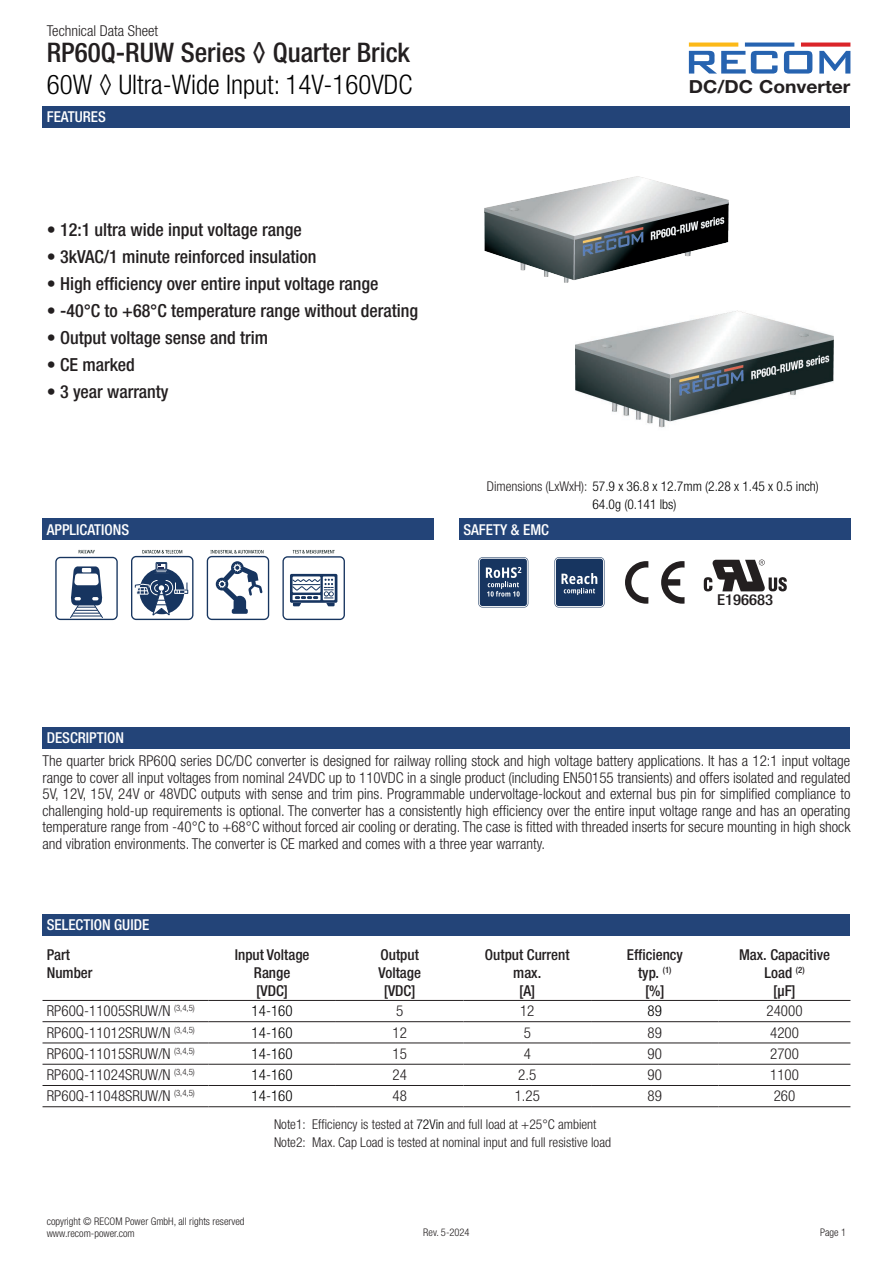
<style>
.page{position:relative;width:893px;height:1263px;background:#fff}
.page>*{position:absolute;margin:0;border:0;box-sizing:border-box;transform-origin:0 0}
.t1{font:300 condensed 27px "Helvetica Neue LT Std";color:#000}
.t2{font:500 condensed 27px "Helvetica Neue LT Std";color:#231f20}
.t3{font:500 condensed 18px "Helvetica Neue LT Std";color:#231f20}
.t4{font:700 18px "Helvetica Neue LT Std";color:#231f20;scale:1.07 1}
.t5{font:300 condensed 15px/16.5px "Helvetica Neue LT Std";color:#231f20;text-align:justify}
.t6{font:500 condensed 15px/18px "Helvetica Neue LT Std";color:#231f20;text-align:center}
.t7{font:500 condensed 15px "Helvetica Neue LT Std";color:#fff}
.t8{font:300 condensed 15px "Helvetica Neue LT Std";color:#000}
.t9{font:500 condensed 15px "Helvetica Neue LT Std";color:#231f20;scale:1.11 1}
.t10{font:300 condensed 13.5px/18px "Helvetica Neue LT Std";color:#231f20}
.t11{font:300 condensed 13.5px "Helvetica Neue LT Std";color:#000}
.t12{font:300 condensed 10.5px/11.2px "Helvetica Neue LT Std";color:#231f20}
.s1{color:#231f20}
.s2{color:#000}
</style>
<div class="page">
<svg style="left:689px;top:43px;width:49px;height:4px"></svg>
<svg style="left:745px;top:43px;width:49px;height:4px"></svg>
<svg style="left:801px;top:43px;width:49px;height:4px"></svg>
<svg style="left:689px;top:51px;width:89px;height:23px"></svg>
<svg style="left:784px;top:51px;width:28px;height:23px"></svg>
<svg style="left:819px;top:51px;width:31px;height:23px"></svg>
<hr style="left:43px;top:1021px;width:165px;height:1px;background:#231f20">
<hr style="left:208px;top:1021px;width:128px;height:1px;background:#231f20">
<hr style="left:336px;top:1021px;width:127px;height:1px;background:#231f20">
<hr style="left:463px;top:1021px;width:128px;height:1px;background:#231f20">
<hr style="left:591px;top:1021px;width:128px;height:1px;background:#231f20">
<hr style="left:719px;top:1021px;width:131px;height:1px;background:#231f20">
<hr style="left:43px;top:1043px;width:165px;height:1px;background:#231f20">
<hr style="left:208px;top:1043px;width:128px;height:1px;background:#231f20">
<hr style="left:336px;top:1043px;width:127px;height:1px;background:#231f20">
<hr style="left:463px;top:1043px;width:128px;height:1px;background:#231f20">
<hr style="left:591px;top:1043px;width:128px;height:1px;background:#231f20">
<hr style="left:719px;top:1043px;width:131px;height:1px;background:#231f20">
<hr style="left:43px;top:1064px;width:165px;height:1px;background:#231f20">
<hr style="left:208px;top:1064px;width:128px;height:1px;background:#231f20">
<hr style="left:336px;top:1064px;width:127px;height:1px;background:#231f20">
<hr style="left:463px;top:1064px;width:128px;height:1px;background:#231f20">
<hr style="left:591px;top:1064px;width:128px;height:1px;background:#231f20">
<hr style="left:719px;top:1064px;width:131px;height:1px;background:#231f20">
<hr style="left:43px;top:1085px;width:165px;height:1px;background:#231f20">
<hr style="left:208px;top:1085px;width:128px;height:1px;background:#231f20">
<hr style="left:336px;top:1085px;width:127px;height:1px;background:#231f20">
<hr style="left:463px;top:1085px;width:128px;height:1px;background:#231f20">
<hr style="left:591px;top:1085px;width:128px;height:1px;background:#231f20">
<hr style="left:719px;top:1085px;width:131px;height:1px;background:#231f20">
<hr style="left:43px;top:1106px;width:165px;height:1px;background:#231f20">
<hr style="left:208px;top:1106px;width:128px;height:1px;background:#231f20">
<hr style="left:336px;top:1106px;width:127px;height:1px;background:#231f20">
<hr style="left:463px;top:1106px;width:128px;height:1px;background:#231f20">
<hr style="left:591px;top:1106px;width:128px;height:1px;background:#231f20">
<hr style="left:719px;top:1106px;width:131px;height:1px;background:#231f20">
<hr style="left:43px;top:1000px;width:165px;height:1px;background:#231f20">
<hr style="left:208px;top:1000px;width:128px;height:1px;background:#231f20">
<hr style="left:336px;top:1000px;width:127px;height:1px;background:#231f20">
<hr style="left:463px;top:1000px;width:128px;height:1px;background:#231f20">
<hr style="left:591px;top:1000px;width:128px;height:1px;background:#231f20">
<hr style="left:719px;top:1000px;width:131px;height:1px;background:#231f20">
<div style="left:43px;top:914px;width:807px;height:21px;background:#234478"></div>
<div style="left:43px;top:727px;width:807px;height:21px;background:#234478"></div>
<div style="left:43px;top:519px;width:391px;height:21px;background:#234478"></div>
<div style="left:43px;top:106px;width:807px;height:22px;background:#234478"></div>
<div style="left:459px;top:519px;width:391px;height:21px;background:#234478"></div>
<svg style="left:478px;top:557px;width:50px;height:50px;background:#475f81"></svg>
<svg style="left:625px;top:561px;width:23px;height:43px"></svg>
<svg style="left:661px;top:561px;width:23px;height:43px"></svg>
<svg style="left:704px;top:559px;width:83px;height:32px"></svg>
<svg style="left:554px;top:557px;width:50px;height:50px;background:#425a7d"></svg>
<svg style="left:131px;top:550px;width:62px;height:70px"></svg>
<svg style="left:207px;top:550px;width:62px;height:70px"></svg>
<svg style="left:55px;top:550px;width:63px;height:70px"></svg>
<svg style="left:282px;top:550px;width:63px;height:70px"></svg>
<img style="left:485px;top:176px;width:244px;height:107px">
<img style="left:575px;top:310px;width:258px;height:118px">
<p class="t5" style="left:47px;top:23px;width:113px">Technical Data Sheet</p>
<h1 class="t2" style="left:47px;top:36px;width:365px">RP60Q-RUW Series ◊ Quarter Brick</h1>
<h1 class="t1" style="left:47px;top:69px;width:367px">60W ◊ Ultra-Wide Input: 14V-160VDC</h1>
<p class="t7" style="left:47px;top:108px;width:61px">FEATURES</p>
<p class="t3" style="left:47px;top:219px;width:256px">• 12:1 ultra wide input voltage range</p>
<p class="t3" style="left:47px;top:246px;width:271px">• 3kVAC/1 minute reinforced insulation</p>
<p class="t3" style="left:47px;top:273px;width:333px">• High efficiency over entire input voltage range</p>
<p class="t3" style="left:47px;top:300px;width:373px">• -40°C to +68°C temperature range without derating</p>
<p class="t3" style="left:47px;top:327px;width:223px">• Output voltage sense and trim</p>
<p class="t3" style="left:47px;top:354px;width:90px">• CE marked</p>
<p class="t3" style="left:47px;top:381px;width:123px">• 3 year warranty</p>
<p class="t7" style="left:47px;top:520px;width:84px">APPLICATIONS</p>
<p class="t4" style="left:689px;top:75px;width:153px">DC/DC Converter</p>
<p class="t11" style="left:487px;top:478px;width:334px"><span class="s1">Dimensions (LxWxH):</span> 57.9 x 36.8 x 12.7mm (2.28 x 1.45 x 0.5 inch)</p>
<p class="t7" style="left:463px;top:520px;width:87px">SAFETY &amp; EMC</p>
<p class="t11" style="left:592px;top:496px;width:86px">64.0g (0.141 lbs)</p>
<p class="t9" style="left:717px;top:591px;width:52px">E196683</p>
<p class="t7" style="left:47px;top:729px;width:79px">DESCRIPTION</p>
<p class="t5" style="left:43px;top:753px;width:809px">The quarter brick RP60Q series DC/DC converter is designed for railway rolling stock and high voltage battery applications. It has a 12:1 input voltage range to cover all input voltages from nominal 24VDC up to 110VDC in a single product (including EN50155 transients) and offers isolated and regulated 5V, 12V, 15V, 24V or 48VDC outputs with sense and trim pins. Programmable undervoltage-lockout and external bus pin for simplified compliance to challenging hold-up requirements is optional. The converter has a consistently high efficiency over the entire input voltage range and has an operating temperature range from -40°C to +68°C without forced air cooling or derating. The case is fitted with threaded inserts for secure mounting in high shock and vibration environments. The converter is CE marked and comes with a three year warranty.</p>
<p class="t7" style="left:47px;top:916px;width:104px">SELECTION GUIDE</p>
<p class="t6" style="left:47px;top:945px;width:47px;text-align:left">Part<br>Number</p>
<p class="t6" style="left:235px;top:945px;width:76px">Input Voltage<br>Range<br>[VDC]</p>
<p class="t6" style="left:378px;top:945px;width:44px">Output<br>Voltage [VDC]</p>
<p class="t6" style="left:485px;top:945px;width:86px">Output Current max.<br>[A]</p>
<p class="t6" style="left:627px;top:945px;width:57px">Efficiency typ. <sup>(1) </sup>[%]</p>
<p class="t6" style="left:739px;top:945px;width:93px">Max. Capacitive<br>Load <sup>(2)<br></sup>[µF]</p>
<p class="t5" style="left:47px;top:1003px;width:150px">RP60Q-11005SRUW/N <sup>(3,4,5)</sup></p>
<p class="t8" style="left:252px;top:1002px;width:42px">14-160</p>
<p class="t5" style="left:396px;top:1003px;width:9px">5</p>
<p class="t5" style="left:520px;top:1003px;width:16px">12</p>
<p class="t8" style="left:648px;top:1002px;width:16px">89</p>
<p class="t5" style="left:766px;top:1003px;width:37px">24000</p>
<p class="t5" style="left:47px;top:1024px;width:150px">RP60Q-11012SRUW/N <sup>(3,4,5)</sup></p>
<p class="t8" style="left:252px;top:1024px;width:42px">14-160</p>
<p class="t5" style="left:392px;top:1024px;width:16px">12</p>
<p class="t5" style="left:524px;top:1024px;width:9px">5</p>
<p class="t5" style="left:648px;top:1024px;width:16px">89</p>
<p class="t5" style="left:770px;top:1024px;width:30px">4200</p>
<p class="t5" style="left:47px;top:1045px;width:150px">RP60Q-11015SRUW/N <sup>(3,4,5)</sup></p>
<p class="t8" style="left:252px;top:1045px;width:42px">14-160</p>
<p class="t5" style="left:392px;top:1045px;width:16px">15</p>
<p class="t5" style="left:524px;top:1045px;width:9px">4</p>
<p class="t5" style="left:648px;top:1045px;width:16px">90</p>
<p class="t5" style="left:770px;top:1045px;width:30px">2700</p>
<p class="t5" style="left:47px;top:1066px;width:150px">RP60Q-11024SRUW/N <sup>(3,4,5)</sup></p>
<p class="t8" style="left:252px;top:1066px;width:42px">14-160</p>
<p class="t5" style="left:392px;top:1066px;width:16px">24</p>
<p class="t5" style="left:518px;top:1066px;width:20px">2.5</p>
<p class="t5" style="left:648px;top:1066px;width:16px">90</p>
<p class="t5" style="left:770px;top:1066px;width:30px">1100</p>
<p class="t5" style="left:47px;top:1088px;width:150px">RP60Q-11048SRUW/N <sup>(3,4,5)</sup></p>
<p class="t8" style="left:252px;top:1087px;width:42px">14-160</p>
<p class="t5" style="left:392px;top:1088px;width:16px">48</p>
<p class="t5" style="left:515px;top:1088px;width:27px">1.25</p>
<p class="t5" style="left:648px;top:1088px;width:16px">89</p>
<p class="t5" style="left:774px;top:1088px;width:23px">260</p>
<p class="t12" style="left:47px;top:1216px;width:199px">copyright © RECOM Power GmbH, all rights reserved www.recom-power.com</p>
<p class="t10" style="left:274px;top:1115px;width:339px">Note1: Efficiency is tested at <span class="s2">72Vin</span> and full load at +25°C ambient<br>Note2: Max. Cap Load is tested at nominal input and full resistive load</p>
<p class="t12" style="left:423px;top:1226px;width:48px">Rev. 5-2024</p>
<p class="t12" style="left:820px;top:1226px;width:28px">Page 1</p>
</div>
